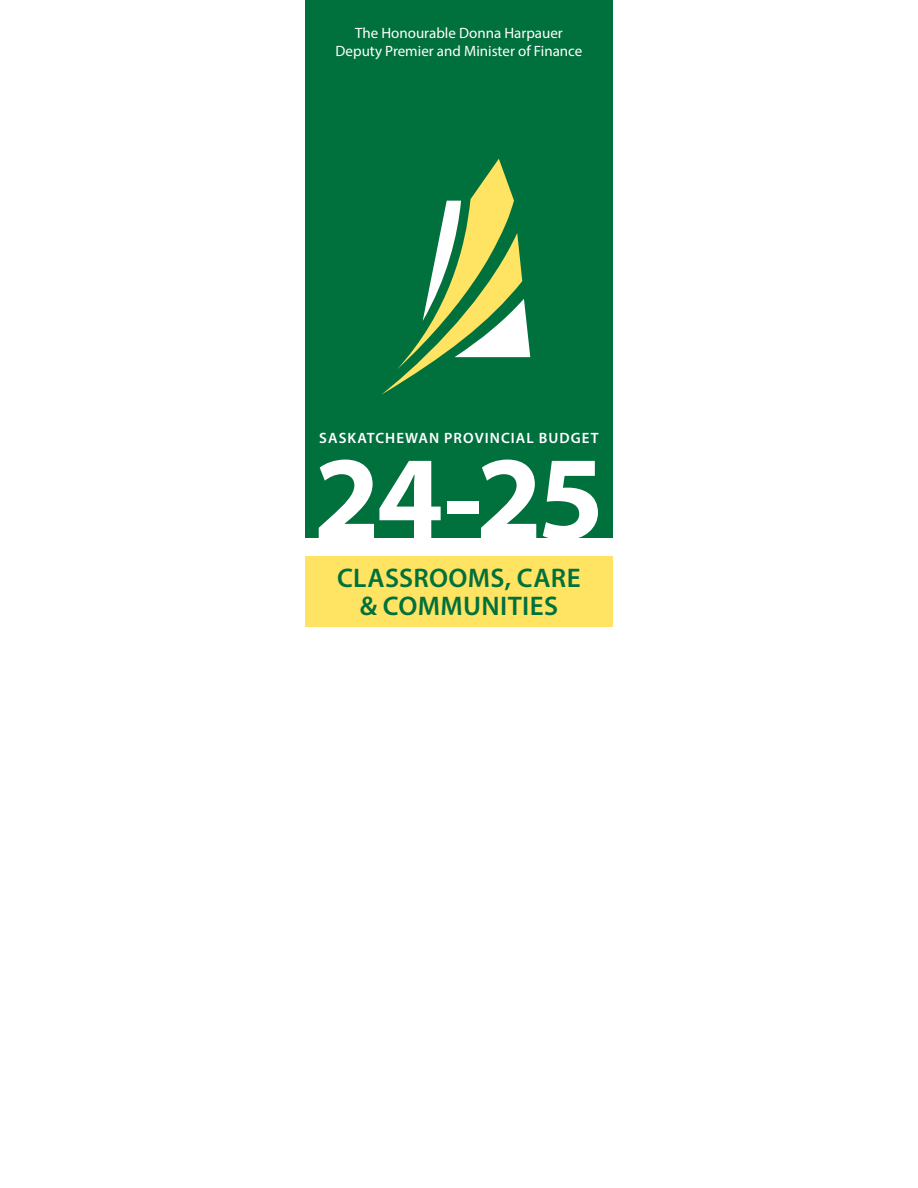
<style>
.page{position:relative;width:918px;height:1188px;background:#fff}
.page>*{position:absolute;margin:0;border:0;box-sizing:border-box;transform-origin:0 0}
.t1{font:700 120px "Myriad Pro";color:#fff}
.t2{font:600 27px/27.8px "Myriad Pro";letter-spacing:.015em;color:#00703c;text-align:center}
.t3{font:15px/18px "Myriad Pro";color:#fff;text-align:center}
.t4{font:600 15px "Myriad Pro";letter-spacing:.07em;color:#fff}
</style>
<div class="page">
<div style="left:305px;top:556px;width:308px;height:71px;background:#ffe363"></div>
<div style="left:305px;top:0;width:308px;height:538px;background:#00703c"></div>
<svg style="left:381px;top:159px;width:149px;height:236px"></svg>
<p class="t3" style="left:336px;top:24px;width:248px">The Honourable Donna Harpauer<br>Deputy Premier and Minister of Finance</p>
<p class="t4" style="left:319px;top:429px;width:281px">SASKATCHEWAN PROVINCIAL BUDGET</p>
<h1 class="t1" style="left:314px;top:420px;width:292px">24-25</h1>
<h2 class="t2" style="left:337px;top:564px;width:245px">CLASSROOMS, CARE &amp; COMMUNITIES</h2>
</div>
